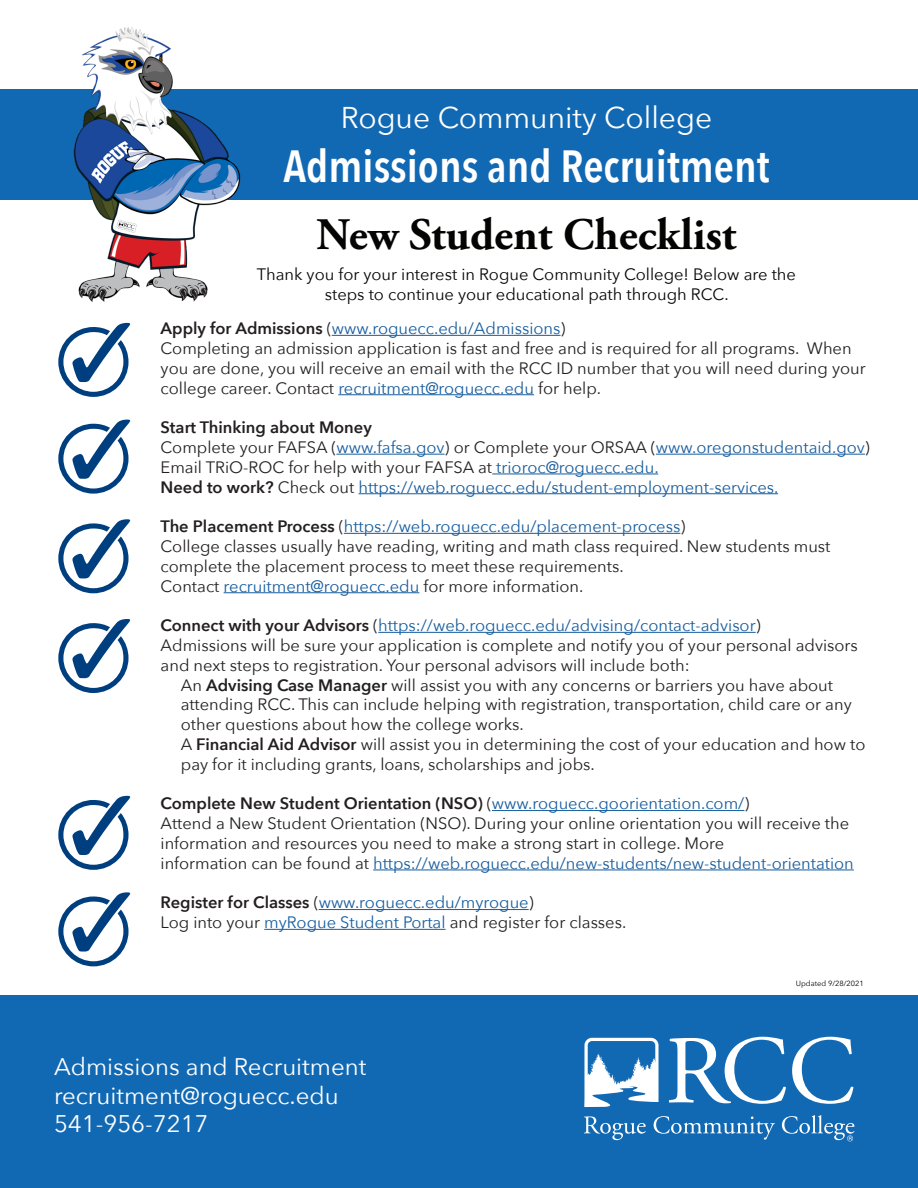
<style>
.page{position:relative;width:918px;height:1188px;background:#fff}
.page>*{position:absolute;margin:0;border:0;box-sizing:border-box;transform-origin:0 0}
.t1{font:600 45px "Avenir Next Condensed";color:#fff}
.t2{font:700 45px "Adobe Garamond Pro";color:#040503}
.t3{font:30px "Avenir Next";color:#fff}
.t4{font:24px "Avenir Next";color:#fff}
.t5{font:16.5px/19.8px "Avenir Next";color:#231f20}
.t6{font:16.5px "Avenir Next";color:#175d9e}
.t7{font:16.5px/19.8px "Avenir Next";color:#040503;text-align:center}
.t8{font:600 16.5px "Avenir Next";color:#231f20}
.t9{font:7.5px "Avenir Next";color:#040503}
.s1{font-weight:600;color:#231f20}
.s2{color:#231f20}
.s3{color:#175d9e}
.s4{font-weight:600}
.s5{font-weight:400}
.s6{font-weight:400;color:#175d9e}
</style>
<div class="page">
<hr style="left:332px;top:335px;width:229px;height:1px;background:#175d9e">
<hr style="left:338px;top:394px;width:196px;height:1px;background:#175d9e">
<hr style="left:336px;top:454px;width:109px;height:1px;background:#175d9e">
<hr style="left:656px;top:454px;width:209px;height:1px;background:#175d9e">
<hr style="left:492px;top:474px;width:166px;height:1px;background:#175d9e">
<hr style="left:359px;top:493px;width:419px;height:1px;background:#175d9e">
<hr style="left:344px;top:533px;width:336px;height:1px;background:#175d9e">
<hr style="left:224px;top:592px;width:195px;height:1px;background:#175d9e">
<hr style="left:378px;top:632px;width:378px;height:1px;background:#175d9e">
<hr style="left:492px;top:810px;width:252px;height:1px;background:#175d9e">
<hr style="left:373px;top:870px;width:481px;height:1px;background:#175d9e">
<hr style="left:319px;top:909px;width:210px;height:1px;background:#175d9e">
<hr style="left:264px;top:929px;width:182px;height:1px;background:#175d9e">
<div style="left:0;top:996px;width:918px;height:192px;background:#1269b3"></div>
<svg style="left:584px;top:1037px;width:75px;height:71px"></svg>
<svg style="left:669px;top:1037px;width:117px;height:67px"></svg>
<svg style="left:792px;top:1037px;width:61px;height:67px"></svg>
<svg style="left:584px;top:1116px;width:62px;height:24px"></svg>
<svg style="left:654px;top:1116px;width:121px;height:24px"></svg>
<svg style="left:782px;top:1115px;width:72px;height:26px"></svg>
<div style="left:0;top:90px;width:918px;height:110px;background:#1269b3"></div>
<img style="left:72px;top:28px;width:169px;height:273px">
<svg style="left:58px;top:323px;width:72px;height:74px"></svg>
<svg style="left:58px;top:420px;width:72px;height:74px"></svg>
<svg style="left:58px;top:519px;width:72px;height:74px"></svg>
<svg style="left:58px;top:619px;width:72px;height:74px"></svg>
<svg style="left:58px;top:796px;width:72px;height:74px"></svg>
<svg style="left:58px;top:892px;width:72px;height:74px"></svg>
<p class="t3" style="left:341px;top:92px;width:373px">Rogue Community College</p>
<p class="t1" style="left:283px;top:127px;width:488px">Admissions and Recruitment</p>
<p class="t2" style="left:317px;top:208px;width:421px">New Student Checklist</p>
<p class="t7" style="left:257px;top:264px;width:541px">Thank you for your interest in Rogue Community College! Below are the steps to continue your educational path through RCC.</p>
<p class="t6" style="left:161px;top:314px;width:406px"><span class="s1">Apply for Admissions</span> <span class="s2">(</span>www.roguecc.edu/Admissions<span class="s2">)</span></p>
<p class="t5" style="left:161px;top:338px;width:707px">Completing an admission application is fast and free and is required for all programs. When you are done, you will receive an email with the RCC ID number that you will need during your college career. Contact <span class="s3">recruitment@roguecc.edu</span> for help.</p>
<p class="t8" style="left:161px;top:413px;width:213px">Start Thinking about Money</p>
<p class="t5" style="left:161px;top:437px;width:711px">Complete your FAFSA (<span class="s3">www.fafsa.gov</span>) or Complete your ORSAA (<span class="s3">www.oregonstudentaid.gov</span>)<br>Email TRiO-ROC for help with your FAFSA at <span class="s3">trioroc@roguecc.edu.</span></p>
<p class="t6" style="left:161px;top:473px;width:619px"><span class="s1">Need to work?</span> <span class="s2">Check out</span> https://web.roguecc.edu/student-employment-services.</p>
<p class="t6" style="left:161px;top:512px;width:526px"><span class="s1">The Placement Process</span> <span class="s2">(</span>https://web.roguecc.edu/placement-process<span class="s2">)</span></p>
<p class="t5" style="left:161px;top:536px;width:671px">College classes usually have reading, writing and math class required. New students must complete the placement process to meet these requirements.<br>Contact <span class="s3">recruitment@roguecc.edu</span> for more information.</p>
<p class="t6" style="left:161px;top:611px;width:602px"><span class="s1">Connect with your Advisors</span> <span class="s2">(</span>https://web.roguecc.edu/advising/contact-advisor<span class="s2">)</span></p>
<p class="t5" style="left:161px;top:635px;width:699px">Admissions will be sure your application is complete and notify you of your personal advisors and next steps to registration. Your personal advisors will include both:</p>
<p class="t5" style="left:181px;top:674px;width:672px">An <span class="s4">Advising Case Manager</span> will assist you with any concerns or barriers you have about attending RCC. This can include helping with registration, transportation, child care or any other questions about how the college works.</p>
<p class="t5" style="left:181px;top:734px;width:686px">A <span class="s4">Financial Aid Advisor</span> will assist you in determining the cost of your education and how to pay for it including grants, loans, scholarships and jobs.</p>
<p class="t8" style="left:161px;top:789px;width:590px">Complete New Student Orientation (NSO) <span class="s5">(</span><span class="s6">www.roguecc.goorientation.com/</span><span class="s5">)</span></p>
<p class="t5" style="left:161px;top:813px;width:695px">Attend a New Student Orientation (NSO). During your online orientation you will receive the information and resources you need to make a strong start in college. More<br>information can be found at <span class="s3">https://web.roguecc.edu/new-students/new-student-orientation</span></p>
<p class="t6" style="left:161px;top:889px;width:375px"><span class="s1">Register for Classes</span> <span class="s2">(</span>www.roguecc.edu/myrogue<span class="s2">)</span></p>
<p class="t5" style="left:161px;top:912px;width:467px">Log into your <span class="s3">myRogue Student Portal</span> and register for classes.</p>
<p class="t4" style="left:54px;top:1046px;width:314px">Admissions and Recruitment</p>
<p class="t4" style="left:54px;top:1075px;width:286px">recruitment@roguecc.edu</p>
<p class="t4" style="left:54px;top:1104px;width:156px">541-956-7217</p>
<p class="t9" style="left:796px;top:977px;width:70px">Updated 9/28/2021</p>
</div>
